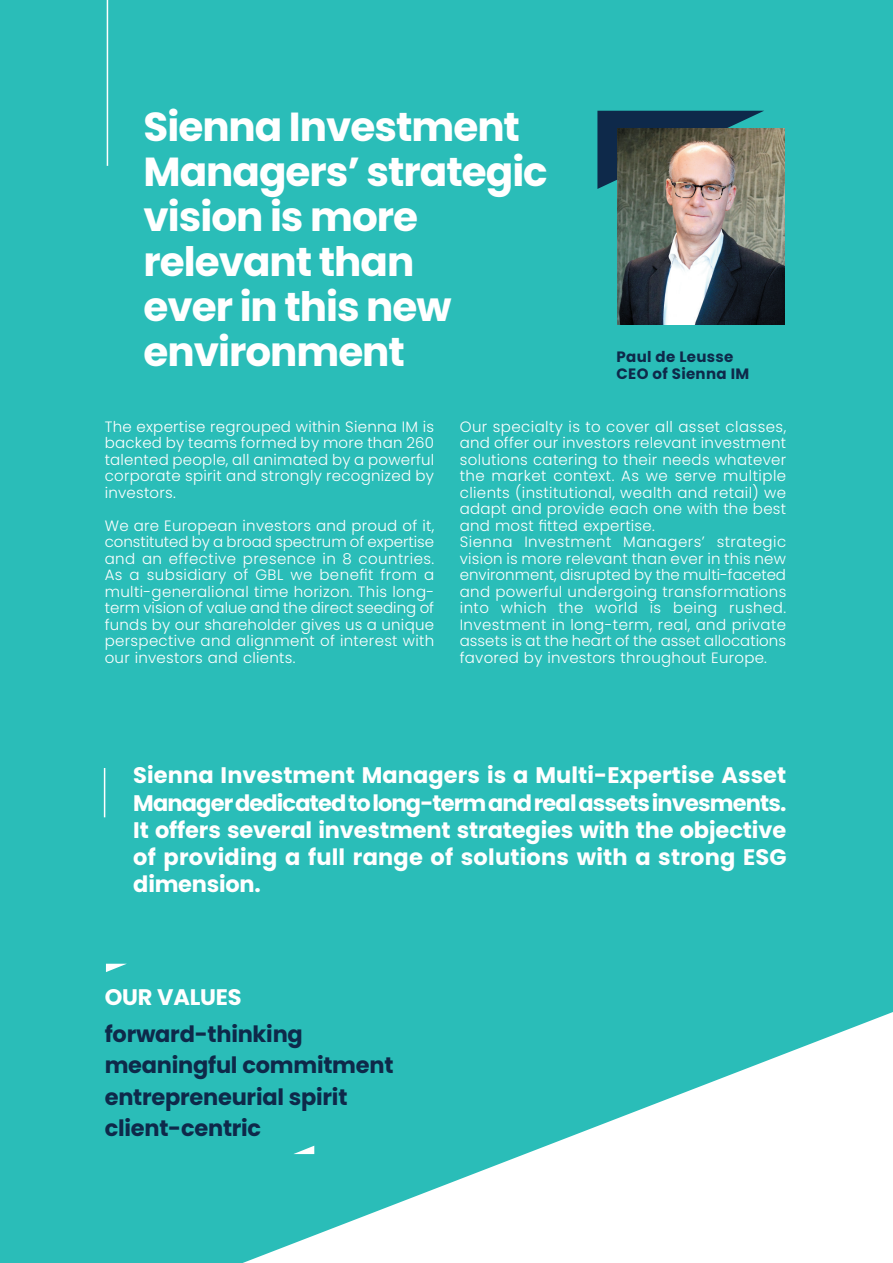
<style>
.page{position:relative;width:893px;height:1263px;background:#2abdb8}
.page>*{position:absolute;margin:0;border:0;box-sizing:border-box;transform-origin:0 0}
.t1{font:700 40.5px/45px "Poppins";letter-spacing:-.025em;color:#fff}
.HEADLINE{font:700 22.5px/27px "Poppins";letter-spacing:.01em;color:#fff;text-align:justify}
.HEADLINE-2{font:700 22.5px "Poppins";letter-spacing:-.01em;color:#0e294a}
.HEADLINE-3{font:700 22.5px "Poppins";letter-spacing:-.01em;color:#0e2949}
.HEADLINE-4{font:700 22.5px "Poppins";letter-spacing:-.01em;color:#fff}
.schema{font:300 15px/16.5px "Poppins";letter-spacing:.02em;color:#fff;text-align:justify}
.Style_de_paragraphe{font:700 15px "Poppins";letter-spacing:.02em;color:#0e294a}
</style>
<div class="page">
<svg style="left:243px;top:1012px;width:650px;height:251px"></svg>
<svg style="left:106px;top:964px;width:20px;height:8px"></svg>
<svg style="left:293px;top:1146px;width:21px;height:8px"></svg>
<svg style="left:597px;top:111px;width:167px;height:78px;background:#113955"></svg>
<img style="left:618px;top:128px;width:167px;height:196px">
<hr style="left:107px;top:0;width:1px;height:166px;background:#fff">
<hr style="left:104px;top:768px;width:1px;height:49px;background:#fff">
<p class="t1" style="left:144px;top:104px;width:406px">Sienna Investment<br>Managers’ strategic vision is more relevant than<br>ever in this new environment</p>
<p class="Style_de_paragraphe" style="left:617px;top:348px;width:118px">Paul de Leusse</p>
<p class="Style_de_paragraphe" style="left:617px;top:365px;width:134px">CEO of Sienna IM</p>
<p class="schema" style="left:105px;top:418px;width:331px">The expertise regrouped within Sienna IM is backed by teams formed by more than 260 talented people, all animated by a powerful corporate spirit and strongly recognized by investors.</p>
<p class="schema" style="left:105px;top:517px;width:331px">We are European investors and proud of it, constituted by a broad spectrum of expertise and an effective presence in 8 countries.<br>As a subsidiary of GBL we benefit from a multi-generalional time horizon. This long&shy;term vision of value and the direct seeding of funds by our shareholder gives us a unique perspective and alignment of interest with our investors and clients.</p>
<p class="schema" style="left:460px;top:418px;width:328px;text-align:left">Our specialty is to cover all asset classes, and offer our investors relevant investment solutions catering to their needs whatever the market context. As we serve multiple clients (institutional, wealth and retail) we adapt and provide each one with the best and most fitted expertise.<br>Sienna Investment Managers’ strategic vision is more relevant than ever in this new environment, disrupted by the multi-faceted and powerful undergoing transformations into which the world is being rushed.<br>Investment in long-term, real, and private assets is at the heart of the asset allocations favored by investors throughout Europe.</p>
<p class="HEADLINE" style="left:133px;top:762px;width:655px">Sienna Investment Managers is a Multi-Expertise Asset Manager dedicated to long-term and real assets invesments.<br>It offers several investment strategies with the objective of providing a full range of solutions with a strong ESG dimension.</p>
<p class="HEADLINE-4" style="left:105px;top:984px;width:138px">OUR VALUES</p>
<p class="HEADLINE-2" style="left:105px;top:1021px;width:200px">forward-thinking</p>
<p class="HEADLINE-3" style="left:105px;top:1052px;width:290px">meaningful commitment</p>
<p class="HEADLINE-2" style="left:105px;top:1084px;width:244px">entrepreneurial spirit</p>
<p class="HEADLINE-2" style="left:105px;top:1115px;width:158px">client-centric</p>
</div>
